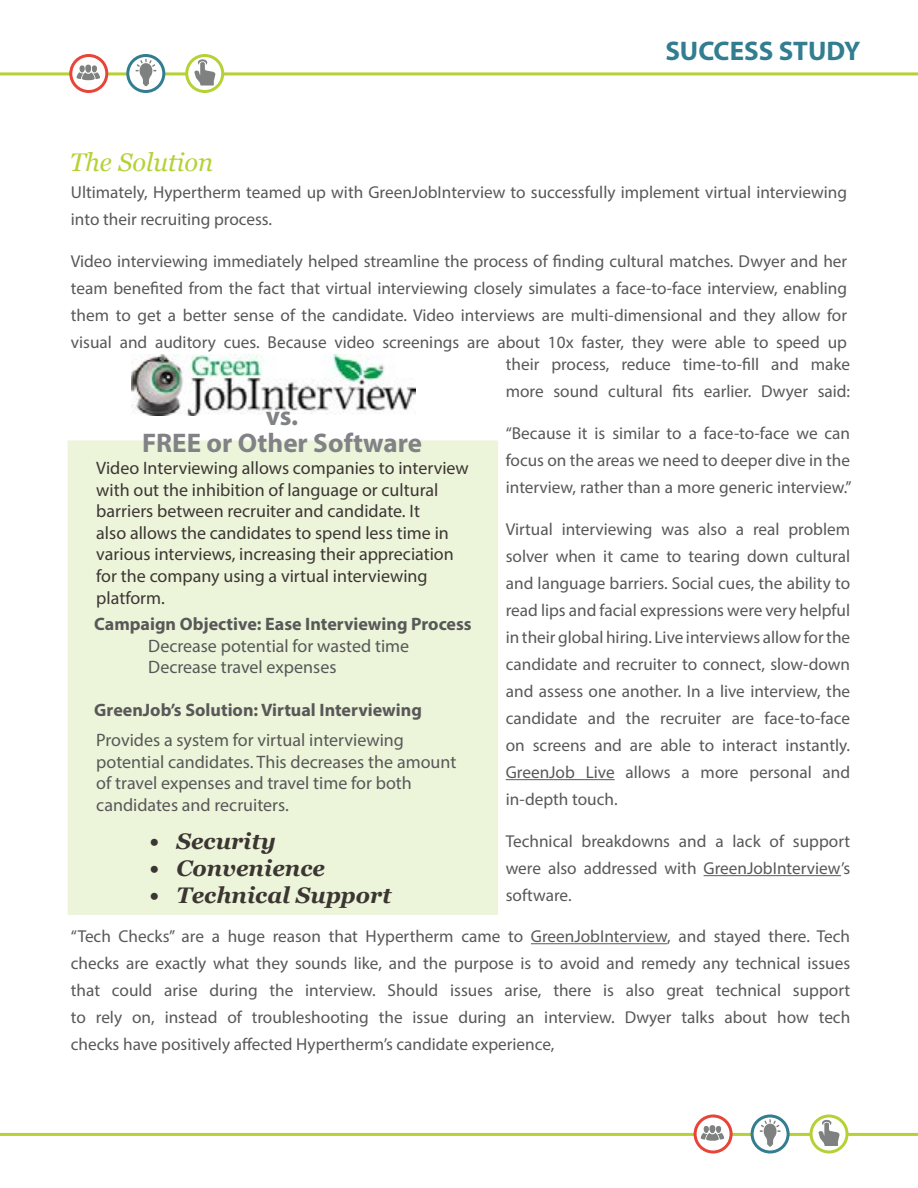
<style>
.page{position:relative;width:918px;height:1188px;background:#fff}
.page>*{position:absolute;margin:0;border:0;box-sizing:border-box;transform-origin:0 0}
.t1{font:700 27px/27px "Myriad Pro";color:#808285;text-align:center}
.t2{font:700 27px "Myriad Pro";color:#327d90}
.t3{font:italic 25.5px "Georgia";color:#b5d136}
.t4{font:italic 700 22.5px "Georgia";color:#3c3633}
.t5{font:18px/21.6px "Myriad Pro";color:#3c3633}
.t6{font:18px/21.6px "Myriad Pro";color:#585858}
.t7{font:700 18px "Myriad Pro";color:#585858}
.t8{font:17.25px/27px "Myriad Pro";color:#585858;text-align:justify}
</style>
<div class="page">
<div style="left:68px;top:440px;width:430px;height:475px;background:#ecf4da"></div>
<hr style="left:506px;top:779px;width:109px;height:1px;background:#585858">
<hr style="left:704px;top:875px;width:137px;height:1px;background:#585858">
<hr style="left:531px;top:943px;width:136px;height:1px;background:#585858">
<hr style="left:0;top:72px;width:918px;height:3px;background:#b5d136">
<svg style="left:71px;top:55px;width:36px;height:37px"></svg>
<div style="left:69px;top:54px;width:39px;height:39px;border:3px solid #e84438;border-radius:50%"></div>
<svg style="left:187px;top:55px;width:36px;height:37px"></svg>
<div style="left:185px;top:54px;width:39px;height:39px;border:3px solid #b5d136;border-radius:50%"></div>
<svg style="left:128px;top:55px;width:36px;height:37px"></svg>
<div style="left:126px;top:54px;width:39px;height:39px;border:3px solid #327d90;border-radius:50%"></div>
<hr style="left:0;top:1133px;width:918px;height:3px;background:#b5d136">
<svg style="left:695px;top:1116px;width:36px;height:36px"></svg>
<div style="left:694px;top:1114px;width:39px;height:40px;border:3px solid #e84438;border-radius:50%"></div>
<svg style="left:811px;top:1116px;width:36px;height:36px"></svg>
<div style="left:810px;top:1114px;width:39px;height:40px;border:3px solid #b5d136;border-radius:50%"></div>
<svg style="left:752px;top:1116px;width:36px;height:36px"></svg>
<div style="left:751px;top:1114px;width:39px;height:40px;border:3px solid #327d90;border-radius:50%"></div>
<svg style="left:76px;top:64px;width:24px;height:17px"></svg>
<svg style="left:135px;top:58px;width:22px;height:29px"></svg>
<svg style="left:194px;top:59px;width:22px;height:27px"></svg>
<svg style="left:701px;top:1125px;width:23px;height:16px"></svg>
<svg style="left:759px;top:1119px;width:22px;height:28px"></svg>
<svg style="left:818px;top:1120px;width:22px;height:26px"></svg>
<img style="left:131px;top:354px;width:285px;height:62px">
<h1 class="t2" style="left:665px;top:33px;width:197px">SUCCESS STUDY</h1>
<h2 class="t3" style="left:70px;top:147px;width:145px">The Solution</h2>
<p class="t8" style="left:71px;top:178px;width:778px">Ultimately, Hypertherm teamed up with GreenJobInterview to successfully implement virtual interviewing into their recruiting process.</p>
<p class="t8" style="left:71px;top:247px;width:778px">Video interviewing immediately helped streamline the process of finding cultural matches. Dwyer and her team benefited from the fact that virtual interviewing closely simulates a face-to-face interview, enabling them to get a better sense of the candidate. Video interviews are multi-dimensional and they allow for visual and auditory cues. Because video screenings are about 10x faster, they were able to speed up</p>
<p class="t8" style="left:506px;top:350px;width:346px">their process, reduce time-to-fill and make more sound cultural fits earlier. Dwyer said:</p>
<p class="t8" style="left:506px;top:419px;width:347px">“Because it is similar to a face-to-face we can focus on the areas we need to deeper dive in the interview, rather than a more generic interview.”</p>
<p class="t8" style="left:506px;top:515px;width:346px">Virtual interviewing was also a real problem solver when it came to tearing down cultural and language barriers. Social cues, the ability to read lips and facial expressions were very helpful in their global hiring. Live interviews allow for the candidate and recruiter to connect, slow-down and assess one another. In a live interview, the candidate and the recruiter are face-to-face on screens and are able to interact instantly.<br>GreenJob Live allows a more personal and in-depth touch.</p>
<p class="t8" style="left:506px;top:827px;width:346px">Technical breakdowns and a lack of support were also addressed with GreenJobInterview’s software.</p>
<p class="t8" style="left:71px;top:922px;width:781px">“Tech Checks” are a huge reason that Hypertherm came to GreenJobInterview, and stayed there. Tech checks are exactly what they sounds like, and the purpose is to avoid and remedy any technical issues that could arise during the interview. Should issues arise, there is also great technical support to rely on, instead of troubleshooting the issue during an interview. Dwyer talks about how tech checks have positively affected Hypertherm’s candidate experience,</p>
<h1 class="t1" style="left:142px;top:402px;width:282px">vs.<br>FREE or Other Software</h1>
<p class="t5" style="left:96px;top:457px;width:374px">Video Interviewing allows companies to interview with out the inhibition of language or cultural barriers between recruiter and candidate. It<br>also allows the candidates to spend less time in various interviews, increasing their appreciation for the company using a virtual interviewing platform.</p>
<p class="t7" style="left:94px;top:612px;width:379px">Campaign Objective: Ease Interviewing Process</p>
<p class="t6" style="left:148px;top:634px;width:262px">Decrease potential for wasted time<br>Decrease travel expenses</p>
<p class="t7" style="left:94px;top:699px;width:329px">GreenJob’s Solution: Virtual Interviewing</p>
<p class="t6" style="left:96px;top:729px;width:362px">Provides a system for virtual interviewing potential candidates. This decreases the amount of travel expenses and travel time for both candidates and recruiters.</p>
<h3 class="t4" style="left:149px;top:829px;width:128px">• Security</h3>
<h3 class="t4" style="left:149px;top:856px;width:177px">• Convenience</h3>
<h3 class="t4" style="left:149px;top:883px;width:244px">• Technical Support</h3>
</div>
